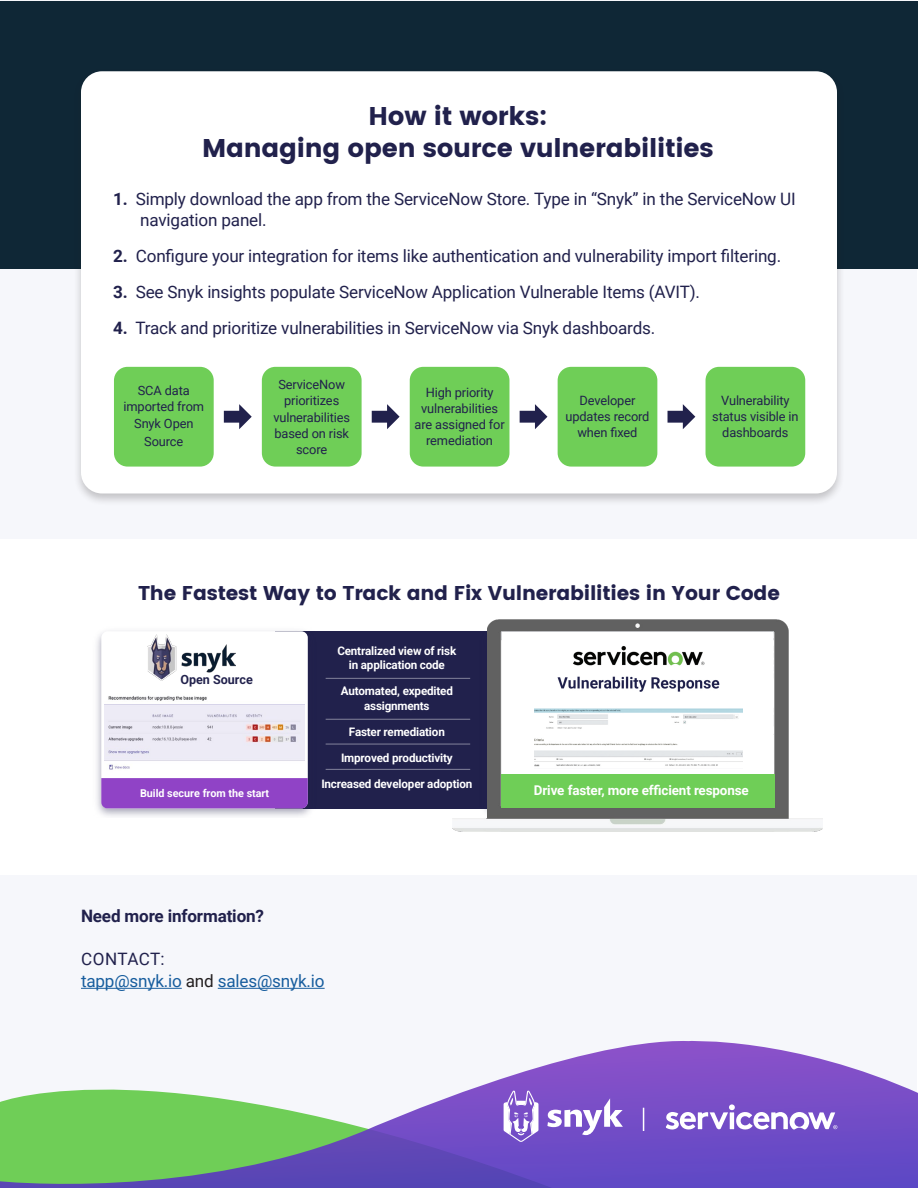
<style>
.page{position:relative;width:918px;height:1188px;background:#fff}
.page>*{position:absolute;margin:0;border:0;box-sizing:border-box;transform-origin:0 0}
.t1{font:700 25.65px/32.4px "Poppins";letter-spacing:-.01em;color:#21214c;text-align:center}
.t2{font:700 19.95px "Poppins";letter-spacing:-.01em;color:#21214c}
.t3{font:17.1px/21.6px "Roboto";letter-spacing:-.01em;color:#21214c}
.t4{font:17.1px/21.6px "Roboto";letter-spacing:-.01em;color:#175d9e}
.t5{font:700 17.1px "Roboto";letter-spacing:-.01em;color:#21214c}
.t6{font:700 13.5px "Roboto";letter-spacing:-.01em;color:#fff}
.t7{font:12.9px/16.2px "Roboto";letter-spacing:-.01em;color:#21214c;text-align:center}
.t8{font:700 12.6px "Roboto";color:#21214c}
.t9{font:700 11.7px/14.4px "Roboto";letter-spacing:-.015em;color:#fff;text-align:center}
.t10{font:700 10.8px "Roboto";color:#fff}
.s1{font-weight:700}
.s2{color:#21214c}
.s3{color:#231f20}
</style>
<div class="page">
<div style="left:1px;top:0;width:916px;height:1163px;background:#f6f7fb"></div>
<div style="left:0;top:539px;width:917px;height:336px;background:#fff"></div>
<div style="left:1px;top:1px;width:917px;height:267px;background:#0f2736"></div>
<svg style="left:0;top:1041px;width:918px;height:147px"></svg>
<div style="left:73px;top:68px;width:772px;height:438px;background:#231f20;opacity:.25"></div>
<div style="left:81px;top:71px;width:756px;height:423px;background:#fff;border-radius:21px"></div>
<svg style="left:547px;top:1098px;width:76px;height:37px"></svg>
<svg style="left:504px;top:1091px;width:34px;height:51px"></svg>
<svg style="left:643px;top:1108px;width:1px;height:23px"></svg>
<svg style="left:665px;top:1104px;width:172px;height:26px"></svg>
<div style="left:262px;top:367px;width:100px;height:100px;background:#6fce57;border-radius:13px"></div>
<div style="left:558px;top:367px;width:99px;height:100px;background:#6fce57;border-radius:13px"></div>
<div style="left:410px;top:367px;width:99px;height:100px;background:#6fce57;border-radius:13px"></div>
<div style="left:706px;top:367px;width:99px;height:100px;background:#6fce57;border-radius:13px"></div>
<svg style="left:224px;top:404px;width:28px;height:25px"></svg>
<svg style="left:372px;top:404px;width:28px;height:25px"></svg>
<svg style="left:520px;top:404px;width:27px;height:25px"></svg>
<svg style="left:668px;top:404px;width:27px;height:25px"></svg>
<div style="left:114px;top:367px;width:100px;height:100px;background:#6fce57;border-radius:13px"></div>
<hr style="left:81px;top:988px;width:101px;height:1px;background:#175d9e">
<hr style="left:218px;top:988px;width:107px;height:1px;background:#175d9e">
<img style="left:453px;top:619px;width:369px;height:213px">
<div style="left:502px;top:632px;width:271px;height:172px;background:#fff"></div>
<img style="left:534px;top:646px;width:208px;height:121px">
<div style="left:501px;top:774px;width:273px;height:34px;background:#6fce57"></div>
<div style="left:78px;top:618px;width:409px;height:200px;background:#fff"></div>
<div style="left:275px;top:631px;width:212px;height:177px;background:#21214c"></div>
<img style="left:96px;top:630px;width:223px;height:187px">
<div style="left:101px;top:631px;width:207px;height:177px;background:#fff;border-radius:7px"></div>
<img style="left:477px;top:808px;width:10px;height:4px">
<img style="left:104px;top:696px;width:201px;height:74px">
<img style="left:148px;top:635px;width:87px;height:45px">
<div style="left:101px;top:778px;width:207px;height:30px;background:#9043c6"></div>
<hr style="left:326px;top:678px;width:144px;height:1px;background:#73738e">
<hr style="left:326px;top:719px;width:144px;height:1px;background:#6b6b87">
<hr style="left:326px;top:744px;width:144px;height:1px;background:#575778">
<hr style="left:326px;top:769px;width:144px;height:1px;background:#757590">
<p class="t1" style="left:202px;top:100px;width:513px">How it works:<br>Managing open source vulnerabilities</p>
<p class="t3" style="left:140px;top:187px;width:657px;text-indent:-27px"><span class="s1">1.</span> Simply download the app from the ServiceNow Store. Type in “Snyk” in the ServiceNow UI navigation panel.</p>
<p class="t3" style="left:113px;top:245px;width:670px"><span class="s1">2.</span> Configure your integration for items like authentication and vulnerability import filtering.</p>
<p class="t3" style="left:113px;top:281px;width:588px"><span class="s1">3.</span> See Snyk insights populate ServiceNow Application Vulnerable Items (AVIT).</p>
<p class="t3" style="left:113px;top:317px;width:544px"><span class="s1">4.</span> Track and prioritize vulnerabilities in ServiceNow via Snyk dashboards.</p>
<p class="t7" style="left:124px;top:382px;width:82px">SCA data imported from<br>Snyk Open</p>
<p class="t7" style="left:144px;top:432px;width:41px">Source</p>
<p class="t7" style="left:273px;top:376px;width:78px">ServiceNow prioritizes vulnerabilities based on risk score</p>
<p class="t7" style="left:415px;top:384px;width:92px">High priority vulnerabilities are assigned for remediation</p>
<p class="t7" style="left:565px;top:392px;width:86px">Developer updates record when fixed</p>
<p class="t7" style="left:712px;top:392px;width:88px">Vulnerability status visible in dashboards</p>
<p class="t2" style="left:138px;top:582px;width:643px">The Fastest Way to Track and Fix Vulnerabilities in Your Code</p>
<p class="t9" style="left:337px;top:643px;width:120px">Centralized view of risk in application code</p>
<p class="t9" style="left:341px;top:683px;width:114px;line-height:15.3px">Automated, expedited assignments</p>
<p class="t9" style="left:349px;top:724px;width:98px">Faster remediation</p>
<p class="t9" style="left:341px;top:750px;width:113px">Improved productivity</p>
<p class="t9" style="left:321px;top:776px;width:152px">Increased developer adoption</p>
<p class="t8" style="left:180px;top:671px;width:74px">Open Source</p>
<p class="t6" style="left:534px;top:781px;width:216px">Drive faster, more efficient response</p>
<p class="t10" style="left:140px;top:786px;width:131px">Build secure from the start</p>
<p class="t10" style="left:503px;top:786px;width:178px">Drive faster, more efficient response</p>
<p class="t5" style="left:81px;top:904px;width:185px">Need more information?</p>
<p class="t4" style="left:81px;top:948px;width:245px"><span class="s2">CONTACT:<br></span>tapp@snyk.io <span class="s3">and</span> sales@snyk.io</p>
</div>
